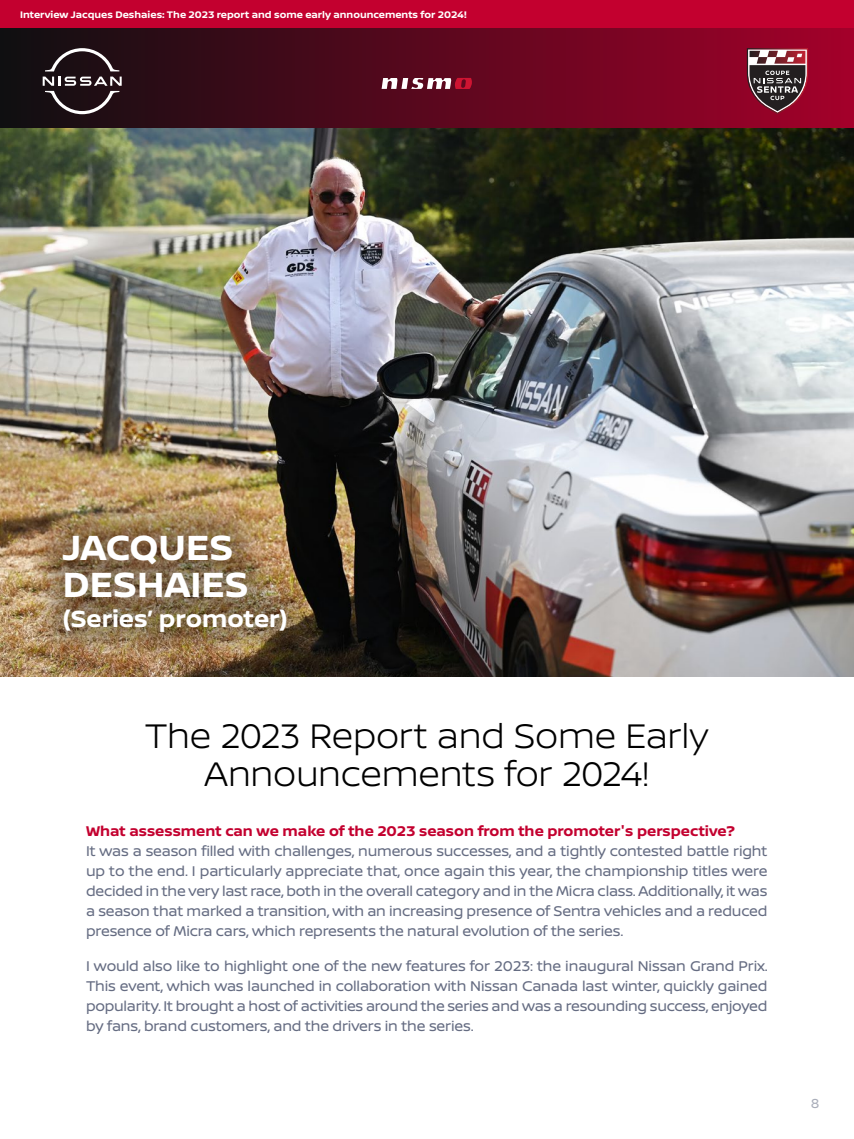
<style>
.page{position:relative;width:854px;height:1139px;background:#fff}
.page>*{position:absolute;margin:0;border:0;box-sizing:border-box;transform-origin:0 0}
.Titre_2{font:700 37.12px/37.1px "Nissan Brand";color:#fff}
.Titre_2-2{font:300 36.25px/37.5px "Nissan Brand";letter-spacing:-.005em;color:#000;text-align:center}
.Titre_2-3{font:700 24.75px "Nissan Brand";letter-spacing:-.005em;color:#fff}
.Texte{font:15px/20px "Nissan Brand";letter-spacing:-.01em;color:#656c82;text-align:justify}
.Questions{font:700 15px "Nissan Brand";color:#c3002f}
.t1{font:13.88px "Nissan Brand";color:#a9adb9}
.Ancre_de_texte__debu{font:700 10.12px "Nissan Brand";color:#fff}
</style>
<div class="page">
<div style="left:0;top:27px;width:853px;height:101px;background:linear-gradient(to right,#0f1011,#a4002a)"></div>
<div style="left:0;top:0;width:853px;height:27px;background:#c3002f"></div>
<img style="left:0;top:128px;width:853px;height:548px">
<div style="left:24px;top:496px;width:302px;height:175px;background:#000;opacity:.34"></div>
<svg style="left:45px;top:48px;width:74px;height:23px;background:#3f3237"></svg>
<svg style="left:43px;top:77px;width:79px;height:37px;background:#493d41"></svg>
<svg style="left:746px;top:48px;width:61px;height:66px;background:#784c56"></svg>
<svg style="left:381px;top:78px;width:91px;height:11px"></svg>
<p class="Ancre_de_texte__debu" style="left:20px;top:7px;width:448px">Interview Jacques Deshaies: The 2023 report and some early announcements for 2024!</p>
<p class="Titre_2" style="left:63px;top:527px;width:187px">JACQUES<br>DESHAIES</p>
<p class="Titre_2-3" style="left:63px;top:600px;width:226px">(Series’ promoter)</p>
<p class="Titre_2-2" style="left:145px;top:715px;width:564px">The 2023 Report and Some Early<br>Announcements for 2024!</p>
<p class="Questions" style="left:86px;top:820px;width:650px">What assessment can we make of the 2023 season from the promoter's perspective?</p>
<p class="Texte" style="left:86px;top:840px;width:683px">It was a season filled with challenges, numerous successes, and a tightly contested battle right up to the end. I particularly appreciate that, once again this year, the championship titles were decided in the very last race, both in the overall category and in the Micra class. Additionally, it was a season that marked a transition, with an increasing presence of Sentra vehicles and a reduced presence of Micra cars, which represents the natural evolution of the series.</p>
<p class="Texte" style="left:86px;top:955px;width:683px">I would also like to highlight one of the new features for 2023: the inaugural Nissan Grand Prix.<br>This event, which was launched in collaboration with Nissan Canada last winter, quickly gained popularity. It brought a host of activities around the series and was a resounding success, enjoyed by fans, brand customers, and the drivers in the series.</p>
<p class="t1" style="left:810px;top:1092px;width:10px">8</p>
</div>
